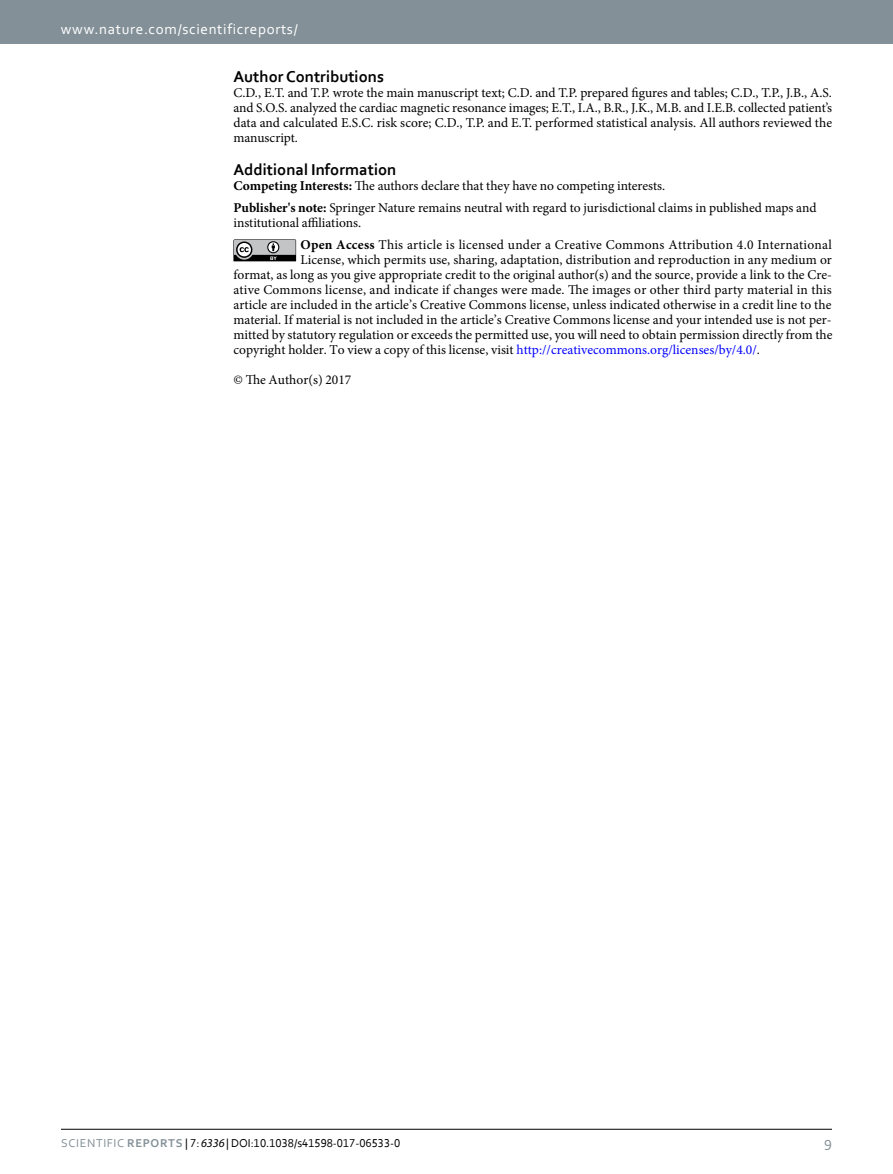
<style>
.page{position:relative;width:893px;height:1174px;background:#fff}
.page>*{position:absolute;margin:0;border:0;box-sizing:border-box;transform-origin:0 0}
.t1{font:700 16.5px "Corbel";color:#000}
.t2{font:15px "Corbel 2";letter-spacing:.045em;color:#fff}
.t3{font:15px "Corbel 2";color:#839097}
.t4{font:13.5px/15px "Minion Pro";color:#000;text-align:justify}
.t5{font:13.5px/21.8px "Minion Pro";letter-spacing:.02em;color:#000}
.t6{font:12px "Corbel";color:#000}
.s1{font-weight:700}
.s2{color:#00f}
.s3{font-family:"Corbel 2";color:#839097}
.s4{font-family:"Corbel Bold 2";color:#839097}
.s5{font-family:"Myriad Pro";font-style:italic}
</style>
<div class="page">
<div style="left:0;top:0;width:893px;height:43px;background:#839097"></div>
<hr style="left:61px;top:1129px;width:771px;height:1px;background:#000">
<svg style="left:233px;top:239px;width:63px;height:22px"></svg>
<p class="t2" style="left:61px;top:19px;width:238px">www.nature.com/scientificreports/</p>
<p class="t1" style="left:233px;top:66px;width:152px">Author Contributions</p>
<p class="t4" style="left:233px;top:85px;width:600px">C.D., E.T. and T.P. wrote the main manuscript text; C.D. and T.P. prepared figures and tables; C.D., T.P., J.B., A.S. and S.O.S. analyzed the cardiac magnetic resonance images; E.T., I.A., B.R., J.K., M.B. and I.E.B. collected patient’s data and calculated E.S.C. risk score; C.D., T.P. and E.T. performed statistical analysis. All authors reviewed the manuscript.</p>
<p class="t1" style="left:233px;top:159px;width:164px">Additional Information</p>
<p class="t4" style="left:233px;top:175px;width:584px;line-height:21.8px"><span class="s1">Competing Interests:</span> The authors declare that they have no competing interests.<br><span class="s1">Publisher's note:</span> Springer Nature remains neutral with regard to jurisdictional claims in published maps and</p>
<p class="t5" style="left:301px;top:212px;width:533px;text-indent:-67px">institutional affiliations.<br><span class="s1">Open Access</span> This article is licensed under a Creative Commons Attribution 4.0 International</p>
<p class="t4" style="left:233px;top:252px;width:601px;text-indent:67px">License, which permits use, sharing, adaptation, distribution and reproduction in any medium or format, as long as you give appropriate credit to the original author(s) and the source, provide a link to the Cre&shy;ative Commons license, and indicate if changes were made. The images or other third party material in this article are included in the article’s Creative Commons license, unless indicated otherwise in a credit line to the material. If material is not included in the article’s Creative Commons license and your intended use is not per&shy;mitted by statutory regulation or exceeds the permitted use, you will need to obtain permission directly from the copyright holder. To view a copy of this license, visit <span class="s2">http://creativecommons.org/licenses/by/4.0/</span>.</p>
<p class="t4" style="left:233px;top:372px;width:119px">© The Author(s) 2017</p>
<p class="t6" style="left:61px;top:1135px;width:341px"><span class="s3">Scientific</span> <span class="s4">REPORTS</span> | 7: <span class="s5">6336</span> | DOI:10.1038/s41598-017-06533-0</p>
<p class="t3" style="left:824px;top:1132px;width:9px">9</p>
</div>
